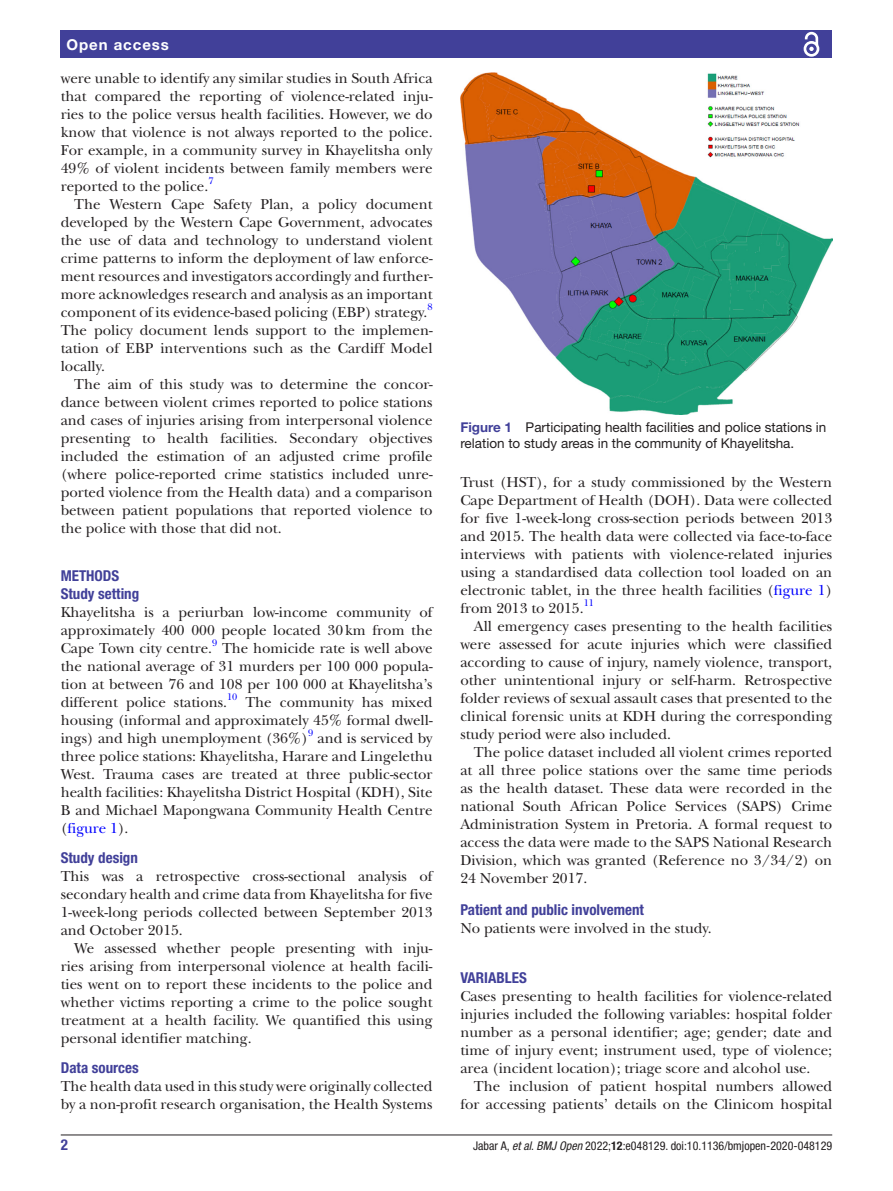
<style>
.page{position:relative;width:893px;height:1191px;background:#fff}
.page>*{position:absolute;margin:0;border:0;box-sizing:border-box;transform-origin:0 0}
.t1{font:15px/18px "New Baskerville";color:#231f20;text-align:justify}
.t2{font:700 condensed 15px/18px "Helvetica Neue LT Std";color:#414099}
.t3{font:700 15px "Helvetica Neue LT Std";letter-spacing:.065em;color:#fff}
.t4{font:13.5px/16.2px "Helvetica Neue LT Std";color:#231f20}
.t5{font:condensed 12px "Helvetica Neue LT Std";color:#231f20}
.t6{font:9.9px "New Baskerville";color:#00f}
.s1{color:#00f}
.s2{font-weight:700;color:#414099}
.s3{font-style:italic}
.s4{font-weight:700}
</style>
<div class="page">
<hr style="left:61px;top:1134px;width:771px;height:1px;background:#231f20">
<div style="left:61px;top:31px;width:771px;height:27px;background:#414099"></div>
<svg style="left:803px;top:31px;width:17px;height:26px"></svg>
<img style="left:460px;top:73px;width:372px;height:341px">
<p class="t3" style="left:66px;top:35px;width:104px">Open access</p>
<p class="t1" style="left:61px;top:69px;width:373px">were unable to identify any similar studies in South Africa that compared the reporting of violence-related inju&shy;ries to the police versus health facilities. However, we do know that violence is not always reported to the police.<br>For example, in a community survey in Khayelitsha only 49% of violent incidents between family members were reported to the police.</p>
<p class="t6" style="left:208px;top:175px;width:7px">7</p>
<p class="t1" style="left:61px;top:195px;width:373px;text-indent:14px">The Western Cape Safety Plan, a policy document developed by the Western Cape Government, advocates the use of data and technology to understand violent crime patterns to inform the deployment of law enforce&shy;ment resources and investigators accordingly and further&shy;more acknowledges research and analysis as an important component of its evidence-based policing (EBP) strategy.</p>
<p class="t6" style="left:427px;top:301px;width:7px">8</p>
<p class="t1" style="left:61px;top:321px;width:373px">The policy document lends support to the implemen&shy;tation of EBP interventions such as the Cardiff Model locally.</p>
<p class="t1" style="left:61px;top:375px;width:373px;text-indent:14px">The aim of this study was to determine the concor&shy;dance between violent crimes reported to police stations and cases of injuries arising from interpersonal violence presenting to health facilities. Secondary objectives included the estimation of an adjusted crime profile (where police-reported crime statistics included unre&shy;ported violence from the Health data) and a comparison between patient populations that reported violence to the police with those that did not.</p>
<p class="t2" style="left:61px;top:566px;width:80px">METHODS<br>Study setting</p>
<p class="t1" style="left:61px;top:603px;width:373px">Khayelitsha is a periurban low-income community of approximately 400 000 people located 30km from the Cape Town city centre.<sup>9</sup> The homicide rate is well above the national average of 31 murders per 100 000 popula&shy;tion at between 76 and 108 per 100 000 at Khayelitsha’s different police stations.</p>
<p class="t6" style="left:227px;top:691px;width:12px">10</p>
<p class="t1" style="left:61px;top:693px;width:373px;text-indent:185px">The community has mixed housing (informal and approximately 45% formal dwell&shy;ings) and high unemployment (36%)</p>
<p class="t6" style="left:308px;top:727px;width:7px">9</p>
<p class="t1" style="left:61px;top:729px;width:373px;text-indent:257px">and is serviced by three police stations: Khayelitsha, Harare and Lingelethu West. Trauma cases are treated at three public-sector health facilities: Khayelitsha District Hospital (KDH), Site B and Michael Mapongwana Community Health Centre (<span class="s1">figure 1</span>).</p>
<p class="t2" style="left:61px;top:848px;width:79px">Study design</p>
<p class="t1" style="left:61px;top:867px;width:373px">This was a retrospective cross-sectional analysis of secondary health and crime data from Khayelitsha for five 1-week-long periods collected between September 2013 and October 2015.</p>
<p class="t1" style="left:61px;top:939px;width:373px;text-indent:14px">We assessed whether people presenting with inju&shy;ries arising from interpersonal violence at health facili&shy;ties went on to report these incidents to the police and whether victims reporting a crime to the police sought treatment at a health facility. We quantified this using personal identifier matching.</p>
<p class="t2" style="left:61px;top:1058px;width:79px">Data sources</p>
<p class="t1" style="left:61px;top:1077px;width:373px">The health data used in this study were originally collected by a non-profit research organisation, the Health Systems</p>
<p class="t4" style="left:460px;top:419px;width:368px"><span class="s2">Figure 1</span> Participating health facilities and police stations in relation to study areas in the community of Khayelitsha.</p>
<p class="t1" style="left:460px;top:473px;width:373px">Trust (HST), for a study commissioned by the Western Cape Department of Health (DOH). Data were collected for five 1-week-long cross-section periods between 2013 and 2015. The health data were collected via face-to-face interviews with patients with violence-related injuries using a standardised data collection tool loaded on an electronic tablet, in the three health facilities (<span class="s1">figure 1</span>) from 2013 to 2015.<sup>11</sup></p>
<p class="t1" style="left:460px;top:617px;width:373px;text-indent:14px">All emergency cases presenting to the health facilities were assessed for acute injuries which were classified according to cause of injury, namely violence, transport, other unintentional injury or self-harm. Retrospective folder reviews of sexual assault cases that presented to the clinical forensic units at KDH during the corresponding study period were also included.</p>
<p class="t1" style="left:460px;top:743px;width:373px;text-indent:14px">The police dataset included all violent crimes reported at all three police stations over the same time periods as the health dataset. These data were recorded in the national South African Police Services (SAPS) Crime Administration System in Pretoria. A formal request to access the data were made to the SAPS National Research Division, which was granted (Reference no 3/34/2) on 24 November 2017.</p>
<p class="t2" style="left:460px;top:900px;width:185px">Patient and public involvement</p>
<p class="t1" style="left:460px;top:919px;width:253px">No patients were involved in the study.</p>
<p class="t2" style="left:460px;top:968px;width:68px">VARIABLES</p>
<p class="t1" style="left:460px;top:987px;width:373px">Cases presenting to health facilities for violence-related injuries included the following variables: hospital folder number as a personal identifier; age; gender; date and time of injury event; instrument used, type of violence; area (incident location); triage score and alcohol use.</p>
<p class="t1" style="left:460px;top:1077px;width:373px;text-align:right">The inclusion of patient hospital numbers allowed for accessing patients’ details on the Clinicom hospital</p>
<p class="t2" style="left:61px;top:1135px;width:9px">2</p>
<p class="t5" style="left:473px;top:1138px;width:361px">Jabar A, <span class="s3">et al</span>. <span class="s3">BMJ Open</span> 2022;<span class="s4">12</span>:e048129. doi:10.1136/bmjopen-2020-048129</p>
</div>
